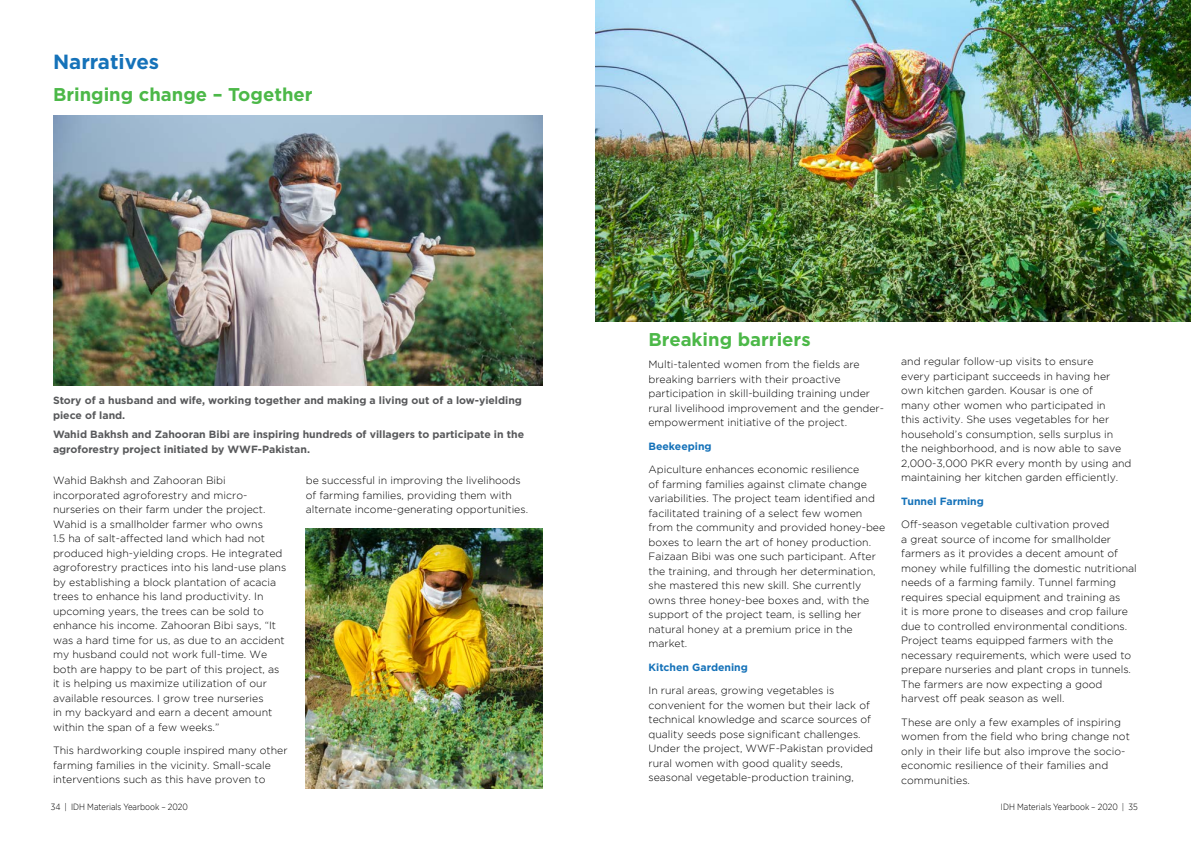
<style>
.page{position:relative;width:1191px;height:842px;background:#fff}
.page>*{position:absolute;margin:0;border:0;box-sizing:border-box;transform-origin:0 0}
.t1{font:700 20.5px "Gotham";color:#1572b9}
.t2{font:700 18.5px "Gotham";color:#4cb848}
.t3{font:300 10.5px/14.5px "Gotham";color:#000}
.t4{font:700 10.5px/14.5px "Gotham";color:#58595b}
.t5{font:700 10.5px "Gotham";color:#1572b9}
.t6{font:300 9px "Gotham Narrow";color:#000}
</style>
<div class="page">
<img style="left:595px;top:0;width:596px;height:321px">
<img style="left:53px;top:115px;width:489px;height:270px">
<img style="left:306px;top:528px;width:236px;height:260px">
<h1 class="t1" style="left:53px;top:49px;width:108px">Narratives</h1>
<h2 class="t2" style="left:53px;top:82px;width:261px">Bringing change – Together</h2>
<p class="t4" style="left:53px;top:393px;width:470px">Story of a husband and wife, working together and making a living out of a low-yielding piece of land.</p>
<p class="t4" style="left:53px;top:427px;width:472px">Wahid Bakhsh and Zahooran Bibi are inspiring hundreds of villagers to participate in the agroforestry project initiated by WWF-Pakistan.</p>
<p class="t3" style="left:53px;top:473px;width:235px">Wahid Bakhsh and Zahooran Bibi incorporated agroforestry and micro&shy;nurseries on their farm under the project.<br>Wahid is a smallholder farmer who owns<br>1.5 ha of salt-affected land which had not produced high-yielding crops. He integrated agroforestry practices into his land-use plans by establishing a block plantation of acacia trees to enhance his land productivity. In upcoming years, the trees can be sold to enhance his income. Zahooran Bibi says, “It was a hard time for us, as due to an accident my husband could not work full-time. We both are happy to be part of this project, as it is helping us maximize utilization of our available resources. I grow tree nurseries<br>in my backyard and earn a decent amount within the span of a few weeks.”</p>
<p class="t3" style="left:53px;top:743px;width:236px">This hardworking couple inspired many other farming families in the vicinity. Small-scale interventions such as this have proven to</p>
<p class="t3" style="left:306px;top:473px;width:224px">be successful in improving the livelihoods of farming families, providing them with alternate income-generating opportunities.</p>
<h2 class="t2" style="left:648px;top:327px;width:164px">Breaking barriers</h2>
<p class="t3" style="left:648px;top:357px;width:237px">Multi-talented women from the fields are breaking barriers with their proactive participation in skill-building training under rural livelihood improvement and the gender&shy;empowerment initiative of the project.</p>
<p class="t5" style="left:648px;top:439px;width:65px">Beekeeping</p>
<p class="t3" style="left:648px;top:462px;width:238px">Apiculture enhances economic resilience<br>of farming families against climate change variabilities. The project team identified and facilitated training of a select few women from the community and provided honey-bee boxes to learn the art of honey production.<br>Faizaan Bibi was one such participant. After the training, and through her determination, she mastered this new skill. She currently owns three honey-bee boxes and, with the support of the project team, is selling her natural honey at a premium price in the market.</p>
<p class="t5" style="left:648px;top:660px;width:101px">Kitchen Gardening</p>
<p class="t3" style="left:648px;top:683px;width:226px">In rural areas, growing vegetables is convenient for the women but their lack of technical knowledge and scarce sources of quality seeds pose significant challenges.<br>Under the project, WWF-Pakistan provided rural women with good quality seeds, seasonal vegetable-production training,</p>
<p class="t3" style="left:901px;top:354px;width:232px">and regular follow-up visits to ensure<br>every participant succeeds in having her own kitchen garden. Kousar is one of<br>many other women who participated in<br>this activity. She uses vegetables for her household’s consumption, sells surplus in the neighborhood, and is now able to save 2,000-3,000 PKR every month by using and maintaining her kitchen garden efficiently.</p>
<p class="t5" style="left:901px;top:494px;width:84px">Tunnel Farming</p>
<p class="t3" style="left:901px;top:517px;width:237px">Off-season vegetable cultivation proved<br>a great source of income for smallholder farmers as it provides a decent amount of money while fulfilling the domestic nutritional needs of a farming family. Tunnel farming requires special equipment and training as<br>it is more prone to diseases and crop failure due to controlled environmental conditions.<br>Project teams equipped farmers with the necessary requirements, which were used to prepare nurseries and plant crops in tunnels.<br>The farmers are now expecting a good harvest off peak season as well.</p>
<p class="t3" style="left:901px;top:714px;width:230px">These are only a few examples of inspiring women from the field who bring change not only in their life but also improve the socio&shy;economic resilience of their families and communities.</p>
<p class="t6" style="left:51px;top:801px;width:139px">34 | IDH Materials Yearbook – 2020</p>
<p class="t6" style="left:1001px;top:801px;width:138px">IDH Materials Yearbook – 2020 | 35</p>
</div>
